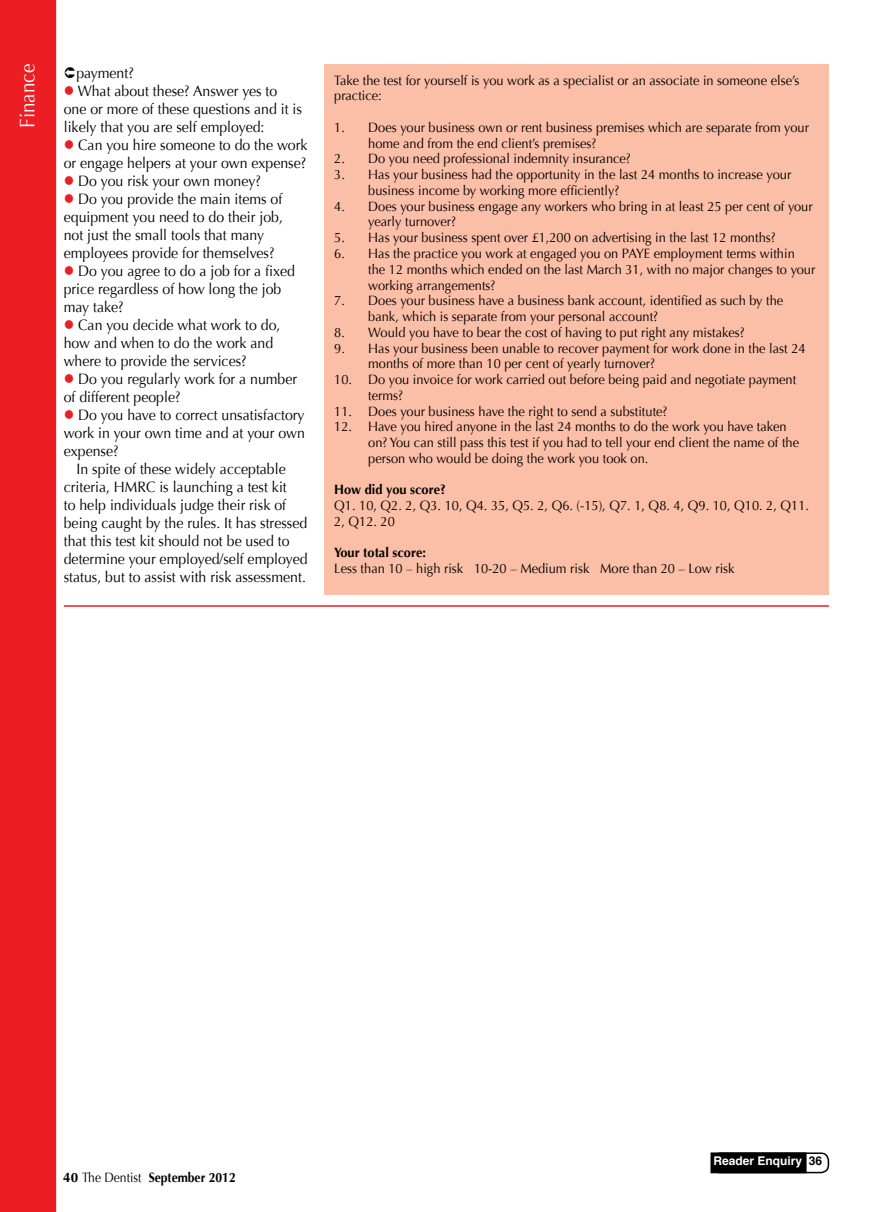
<style>
.page{position:relative;width:893px;height:1212px;background:#fff}
.page>*{position:absolute;margin:0;border:0;box-sizing:border-box;transform-origin:0 0}
.t1{font:21px "Optima";color:#fff;scale:.9 1}
.t2{font:15px/18px "Optima";color:#000;scale:.94 1}
.t3{font:13.5px/15.8px "Optima";color:#000;scale:.95 1}
.t4{font:700 13.5px "Optima";color:#000;scale:.95 1}
.t5{font:700 13.5px "Optima";color:#000}
.t6{font:700 12px "Helvetica";color:#fff}
.s1{color:#ed1d24}
.s2{font-weight:400}
.s3{color:#000}
</style>
<div class="page">
<div style="left:0;top:0;width:56px;height:1212px;background:#ed1d24"></div>
<div style="left:325px;top:64px;width:504px;height:530px;background:#fbbea7"></div>
<div style="left:711px;top:1153px;width:95px;height:19px;background:#000"></div>
<div style="left:710px;top:1152px;width:97px;height:21px;border:2px solid #000"></div>
<div style="left:712px;top:1152px;width:117px;height:21px;border:2px solid #000;border-radius:7px"></div>
<hr style="left:64px;top:605px;width:765px;height:2px;background:#ed1d24">
<h1 class="t1" style="left:15px;top:128px;width:72px;rotate:-90deg">Finance</h1>
<p class="t2" style="left:76px;top:64px;width:63px">payment?</p>
<p class="t2" style="left:64px;top:82px;width:255px"><span class="s1">●</span> What about these? Answer yes to one or more of these questions and it is likely that you are self employed:</p>
<p class="t2" style="left:64px;top:136px;width:261px"><span class="s1">●</span> Can you hire someone to do the work or engage helpers at your own expense?</p>
<p class="t2" style="left:64px;top:172px;width:211px"><span class="s1">●</span> Do you risk your own money?</p>
<p class="t2" style="left:64px;top:190px;width:235px"><span class="s1">●</span> Do you provide the main items of equipment you need to do their job, not just the small tools that many employees provide for themselves?</p>
<p class="t2" style="left:64px;top:262px;width:248px"><span class="s1">●</span> Do you agree to do a job for a fixed price regardless of how long the job may take?</p>
<p class="t2" style="left:64px;top:316px;width:232px"><span class="s1">●</span> Can you decide what work to do, how and when to do the work and where to provide the services?</p>
<p class="t2" style="left:64px;top:370px;width:250px"><span class="s1">●</span> Do you regularly work for a number of different people?</p>
<p class="t2" style="left:64px;top:406px;width:258px;text-align:justify"><span class="s1">●</span> Do you have to correct unsatisfactory work in your own time and at your own expense?</p>
<p class="t2" style="left:64px;top:460px;width:261px;text-indent:13px">In spite of these widely acceptable criteria, HMRC is launching a test kit<br>to help individuals judge their risk of being caught by the rules. It has stressed that this test kit should not be used to determine your employed/self employed status, but to assist with risk assessment.</p>
<p class="t3" style="left:334px;top:72px;width:491px">Take the test for yourself is you work as a specialist or an associate in someone else’s practice:</p>
<p class="t3" style="left:368px;top:120px;width:465px;text-indent:-34px">1. Does your business own or rent business premises which are separate from your home and from the end client’s premises?</p>
<p class="t3" style="left:334px;top:151px;width:314px">2. Do you need professional indemnity insurance?</p>
<p class="t3" style="left:368px;top:167px;width:447px;text-indent:-34px">3. Has your business had the opportunity in the last 24 months to increase your business income by working more efficiently?</p>
<p class="t3" style="left:368px;top:198px;width:469px;text-indent:-34px">4. Does your business engage any workers who bring in at least 25 per cent of your yearly turnover?</p>
<p class="t3" style="left:334px;top:230px;width:466px">5. Has your business spent over £1,200 on advertising in the last 12 months?</p>
<p class="t3" style="left:368px;top:246px;width:472px;text-indent:-34px">6. Has the practice you work at engaged you on PAYE employment terms within<br>the 12 months which ended on the last March 31, with no major changes to your working arrangements?</p>
<p class="t3" style="left:368px;top:293px;width:438px;text-indent:-34px">7. Does your business have a business bank account, identified as such by the bank, which is separate from your personal account?</p>
<p class="t3" style="left:334px;top:324px;width:434px">8. Would you have to bear the cost of having to put right any mistakes?</p>
<p class="t3" style="left:368px;top:340px;width:462px;text-indent:-34px">9. Has your business been unable to recover payment for work done in the last 24 months of more than 10 per cent of yearly turnover?</p>
<p class="t3" style="left:368px;top:372px;width:452px;text-indent:-34px">10. Do you invoice for work carried out before being paid and negotiate payment terms?</p>
<p class="t3" style="left:334px;top:403px;width:352px">11. Does your business have the right to send a substitute?</p>
<p class="t3" style="left:368px;top:419px;width:455px;text-indent:-34px">12. Have you hired anyone in the last 24 months to do the work you have taken on? You can still pass this test if you had to tell your end client the name of the person who would be doing the work you took on.</p>
<p class="t4" style="left:334px;top:482px;width:119px">How did you score?</p>
<p class="t3" style="left:334px;top:498px;width:501px">Q1. 10, Q2. 2, Q3. 10, Q4. 35, Q5. 2, Q6. (-15), Q7. 1, Q8. 4, Q9. 10, Q10. 2, Q11.<br>2, Q12. 20</p>
<p class="t4" style="left:334px;top:545px;width:98px">Your total score:</p>
<p class="t3" style="left:334px;top:561px;width:423px">Less than 10 – high risk 10-20 – Medium risk More than 20 – Low risk</p>
<p class="t5" style="left:63px;top:1170px;width:174px">40 <span class="s2">The Dentist</span> September 2012</p>
<p class="t6" style="left:713px;top:1151px;width:110px">Reader Enquiry <span class="s3">36</span></p>
</div>
